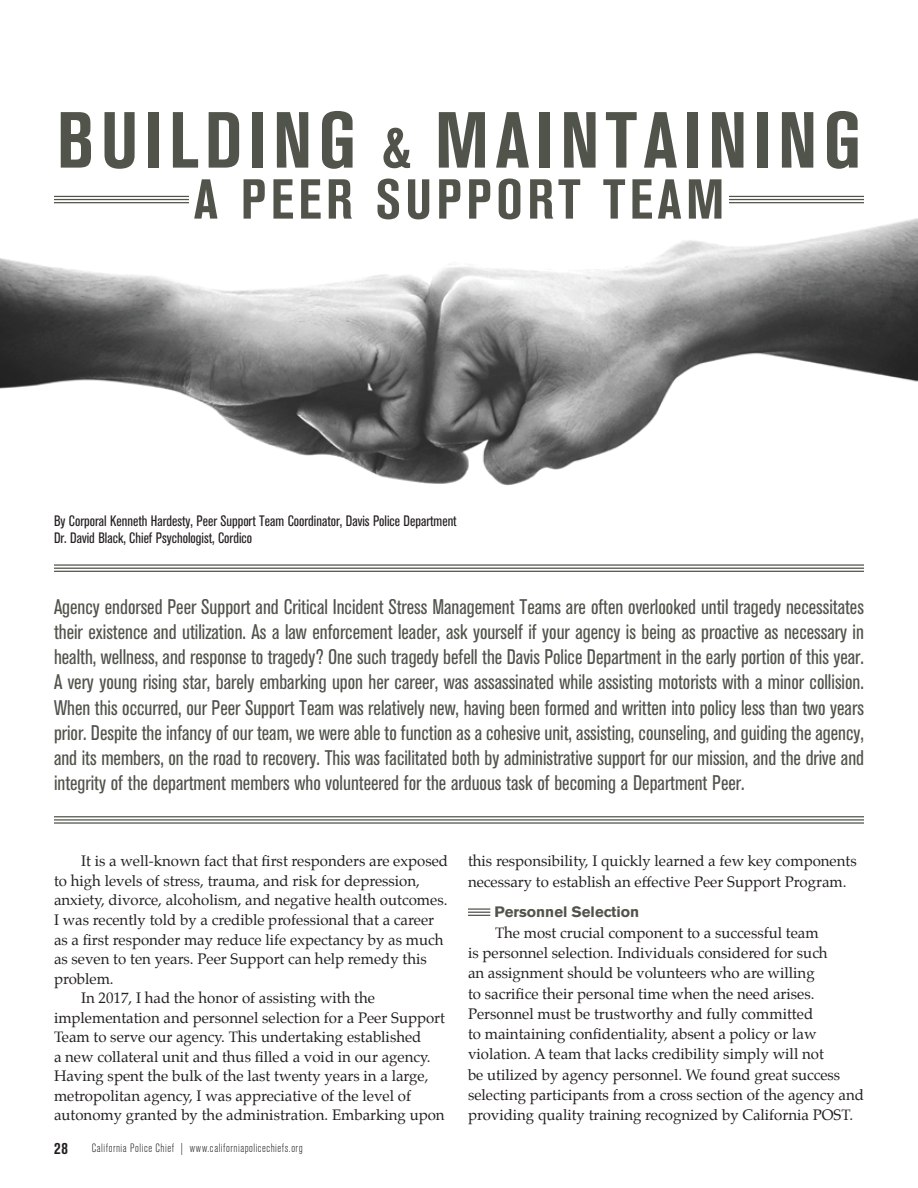
<style>
.page{position:relative;width:918px;height:1188px;background:#fff}
.page>*{position:absolute;margin:0;border:0;box-sizing:border-box;transform-origin:0 0}
.t1{font:700 condensed 78.6px "Akzidenz Grotesk BE";letter-spacing:.08em;color:#50544b}
.t2{font:700 condensed 55.65px "Akzidenz Grotesk BE";letter-spacing:.08em;color:#50544b}
.t3{font:condensed 21px/25.2px "Akzidenz Grotesk BE";color:#50544b;text-align:justify}
.t4{font:700 condensed 16.5px "Akzidenz Grotesk BE";color:#231f20}
.t5{font:15px/20.2px "Palatino";color:#231f20}
.t6{font:condensed 15px/16.5px "Akzidenz Grotesk BE";color:#231f20}
.t7{font:700 15px "Akzidenz Grotesk BE";color:#50544b}
.t8{font:300 condensed 12px "Akzidenz Grotesk BE";letter-spacing:.045em;color:#231f20}
.s1{font-size:55.65px}
</style>
<div class="page">
<img style="left:0;top:195px;width:918px;height:291px">
<hr style="left:468px;top:908px;width:22px;height:2px;background:#50544b">
<svg style="left:468px;top:912px;width:22px;height:4px"></svg>
<hr style="left:54px;top:564px;width:810px;height:2px;background:#50544b">
<hr style="left:54px;top:568px;width:810px;height:1px;background:#50544b">
<hr style="left:54px;top:571px;width:810px;height:1px;background:#50544b">
<hr style="left:54px;top:816px;width:810px;height:1px;background:#50544b">
<hr style="left:54px;top:819px;width:810px;height:2px;background:#50544b">
<hr style="left:54px;top:822px;width:810px;height:2px;background:#50544b">
<hr style="left:54px;top:202px;width:135px;height:1px;background:#50544b">
<hr style="left:54px;top:199px;width:135px;height:1px;background:#50544b">
<hr style="left:54px;top:196px;width:135px;height:1px;background:#50544b">
<hr style="left:729px;top:202px;width:135px;height:1px;background:#50544b">
<hr style="left:729px;top:199px;width:135px;height:1px;background:#50544b">
<hr style="left:729px;top:196px;width:135px;height:1px;background:#50544b">
<h1 class="t1" style="left:57px;top:95px;width:806px">BUILDING <span class="s1">&amp;</span> MAINTAINING</h1>
<h2 class="t2" style="left:194px;top:167px;width:532px">A PEER SUPPORT TEAM</h2>
<p class="t6" style="left:54px;top:513px;width:404px">By Corporal Kenneth Hardesty, Peer Support Team Coordinator, Davis Police Department<br>Dr. David Black, Chief Psychologist, Cordico</p>
<p class="t3" style="left:54px;top:594px;width:812px">Agency endorsed Peer Support and Critical Incident Stress Management Teams are often overlooked until tragedy necessitates their existence and utilization. As a law enforcement leader, ask yourself if your agency is being as proactive as necessary in health, wellness, and response to tragedy? One such tragedy befell the Davis Police Department in the early portion of this year.<br>A very young rising star, barely embarking upon her career, was assassinated while assisting motorists with a minor collision.<br>When this occurred, our Peer Support Team was relatively new, having been formed and written into policy less than two years prior. Despite the infancy of our team, we were able to function as a cohesive unit, assisting, counseling, and guiding the agency, and its members, on the road to recovery. This was facilitated both by administrative support for our mission, and the drive and integrity of the department members who volunteered for the arduous task of becoming a Department Peer.</p>
<p class="t5" style="left:81px;top:851px;width:369px">It is a well-known fact that first responders are exposed</p>
<p class="t5" style="left:54px;top:871px;width:367px">to high levels of stress, trauma, and risk for depression,</p>
<p class="t5" style="left:54px;top:890px;width:395px">anxiety, divorce, alcoholism, and negative health outcomes.</p>
<p class="t5" style="left:54px;top:910px;width:382px">I was recently told by a credible professional that a career</p>
<p class="t5" style="left:54px;top:929px;width:391px">as a first responder may reduce life expectancy by as much</p>
<p class="t5" style="left:54px;top:949px;width:374px">as seven to ten years. Peer Support can help remedy this</p>
<p class="t5" style="left:54px;top:968px;width:61px">problem.</p>
<p class="t5" style="left:81px;top:988px;width:296px">In 2017, I had the honor of assisting with the</p>
<p class="t5" style="left:54px;top:1007px;width:393px">implementation and personnel selection for a Peer Support</p>
<p class="t5" style="left:54px;top:1027px;width:369px">Team to serve our agency. This undertaking established</p>
<p class="t5" style="left:54px;top:1046px;width:378px">a new collateral unit and thus filled a void in our agency.</p>
<p class="t5" style="left:54px;top:1066px;width:376px">Having spent the bulk of the last twenty years in a large,</p>
<p class="t5" style="left:54px;top:1085px;width:359px">metropolitan agency, I was appreciative of the level of</p>
<p class="t5" style="left:54px;top:1105px;width:392px">autonomy granted by the administration. Embarking upon</p>
<p class="t4" style="left:54px;top:1139px;width:15px">28</p>
<p class="t8" style="left:92px;top:1142px;width:212px">California Police Chief | www.californiapolicechiefs.org</p>
<p class="t5" style="left:468px;top:851px;width:390px">this responsibility, I quickly learned a few key components necessary to establish an effective Peer Support Program.</p>
<p class="t7" style="left:494px;top:904px;width:147px">Personnel Selection</p>
<p class="t5" style="left:468px;top:922px;width:397px;text-indent:27px">The most crucial component to a successful team<br>is personnel selection. Individuals considered for such<br>an assignment should be volunteers who are willing<br>to sacrifice their personal time when the need arises.<br>Personnel must be trustworthy and fully committed<br>to maintaining confidentiality, absent a policy or law violation. A team that lacks credibility simply will not<br>be utilized by agency personnel. We found great success selecting participants from a cross section of the agency and providing quality training recognized by California POST.</p>
</div>
